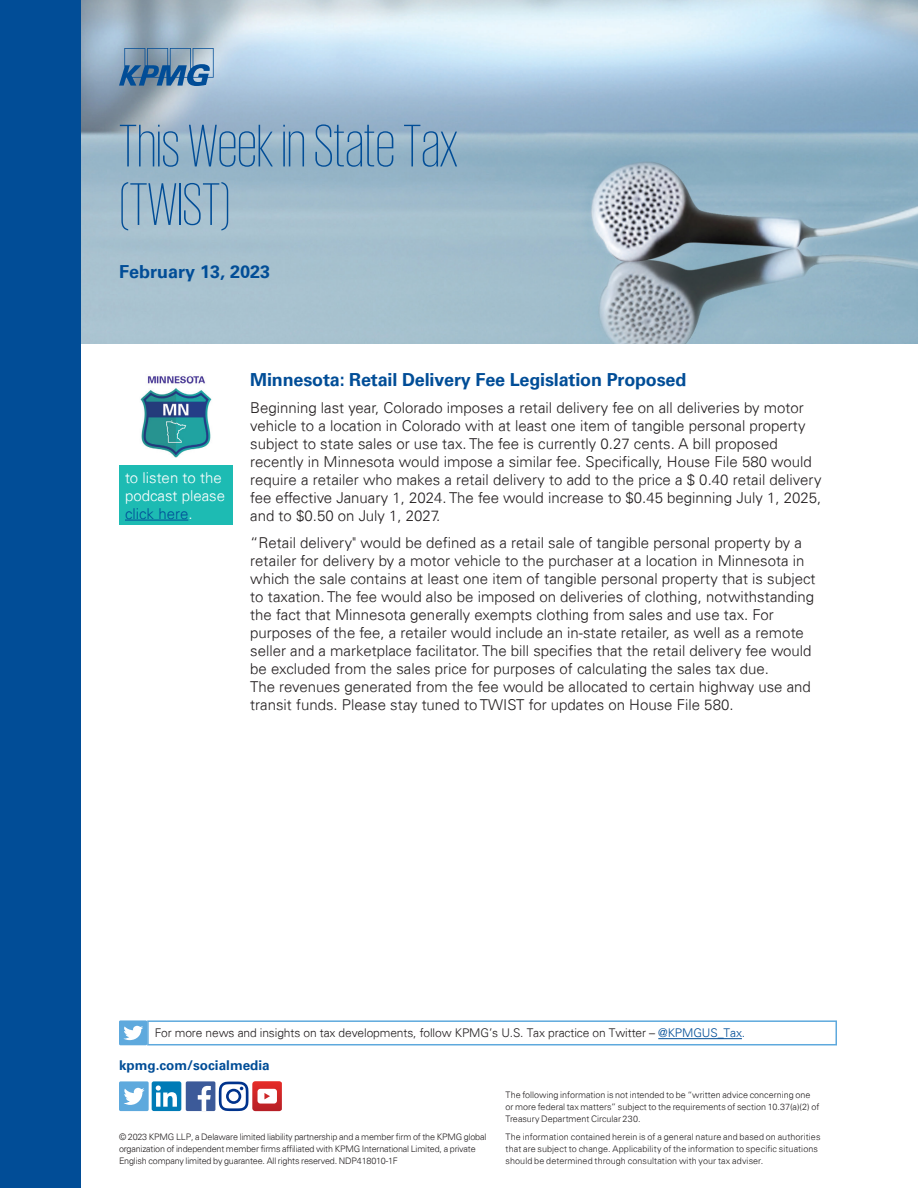
<style>
.page{position:relative;width:918px;height:1188px;background:#fff}
.page>*{position:absolute;margin:0;border:0;box-sizing:border-box;transform-origin:0 0}
.Title_60pt_White{font:200 61.5px/58.5px "KPMG";color:#014d97}
.Body_Copy{font:700 18px "Univers 65";letter-spacing:-.01em;color:#014d97}
.Subhead_9pt{font:700 18px "Univers 65";color:#014d97}
.Body_Copy-2{font:300 15px/18px "Univers 45";color:#231f20}
.Folio{font:300 15px/18px "Univers 45";color:#fff}
.URL{font:700 13.5px "Univers 65";color:#014d97}
.Folio-2{font:300 12px "Univers 45";letter-spacing:-.01em;color:#231f20}
.Legal_6pt{font:300 9px/12px "Univers 45";letter-spacing:-.005em;color:#231f20}
.s1{color:#014d97}
</style>
<div class="page">
<img style="left:81px;top:0;width:837px;height:344px">
<svg style="left:119px;top:48px;width:95px;height:38px;background:#638aad"></svg>
<div style="left:0;top:0;width:81px;height:1188px;background:#014d97"></div>
<img style="left:140px;top:376px;width:72px;height:82px">
<div style="left:119px;top:465px;width:114px;height:60px;background:#1dbbb3"></div>
<hr style="left:125px;top:520px;width:63px;height:1px;background:#014d97">
<div style="left:119px;top:1081px;width:30px;height:30px;background:#5ea9dd;border-radius:2px"></div>
<svg style="left:124px;top:1088px;width:21px;height:17px"></svg>
<div style="left:152px;top:1081px;width:29px;height:30px;background:#007bb6;border-radius:2px"></div>
<svg style="left:156px;top:1085px;width:21px;height:22px"></svg>
<div style="left:186px;top:1081px;width:29px;height:30px;background:#3c5a99;border-radius:2px"></div>
<svg style="left:198px;top:1086px;width:13px;height:25px"></svg>
<svg style="left:219px;top:1081px;width:63px;height:30px"></svg>
<hr style="left:658px;top:1038px;width:84px;height:1px;background:#014d97">
<div style="left:147px;top:1020px;width:690px;height:25px;border:2px solid #5ea9dd"></div>
<div style="left:119px;top:1020px;width:28px;height:25px;background:#5ea9dd"></div>
<svg style="left:123px;top:1026px;width:20px;height:14px"></svg>
<p class="Title_60pt_White" style="left:119px;top:115px;width:340px">This Week in State Tax (TWIST)</p>
<p class="Subhead_9pt" style="left:119px;top:261px;width:153px">February 13, 2023</p>
<p class="Folio" style="left:125px;top:468px;width:102px">to listen to the podcast please <span class="s1">click here</span>.</p>
<p class="Body_Copy" style="left:250px;top:369px;width:438px">Minnesota: Retail Delivery Fee Legislation Proposed</p>
<p class="Body_Copy-2" style="left:250px;top:399px;width:573px">Beginning last year, Colorado imposes a retail delivery fee on all deliveries by motor vehicle to a location in Colorado with at least one item of tangible personal property subject to state sales or use tax. The fee is currently 0.27 cents. A bill proposed recently in Minnesota would impose a similar fee. Specifically, House File 580 would require a retailer who makes a retail delivery to add to the price a $ 0.40 retail delivery fee effective January 1, 2024. The fee would increase to $0.45 beginning July 1, 2025, and to $0.50 on July 1, 2027.</p>
<p class="Body_Copy-2" style="left:250px;top:534px;width:567px">“Retail delivery" would be defined as a retail sale of tangible personal property by a retailer for delivery by a motor vehicle to the purchaser at a location in Minnesota in which the sale contains at least one item of tangible personal property that is subject to taxation. The fee would also be imposed on deliveries of clothing, notwithstanding the fact that Minnesota generally exempts clothing from sales and use tax. For purposes of the fee, a retailer would include an in-state retailer, as well as a remote seller and a marketplace facilitator. The bill specifies that the retail delivery fee would be excluded from the sales price for purposes of calculating the sales tax due.<br>The revenues generated from the fee would be allocated to certain highway use and transit funds. Please stay tuned to TWIST for updates on House File 580.</p>
<p class="Folio-2" style="left:155px;top:1026px;width:592px">For more news and insights on tax developments, follow KPMG’s U.S. Tax practice on Twitter – <span class="s1">@KPMGUS_Tax.</span></p>
<p class="URL" style="left:119px;top:1057px;width:152px">kpmg.com/socialmedia</p>
<p class="Legal_6pt" style="left:119px;top:1131px;width:369px">© 2023 KPMG LLP, a Delaware limited liability partnership and a member firm of the KPMG global organization of independent member firms affiliated with KPMG International Limited, a private<br>English company limited by guarantee. All rights reserved. NDP418010-1F</p>
<p class="Legal_6pt" style="left:506px;top:1089px;width:315px">The following information is not intended to be “written advice concerning one or more federal tax matters” subject to the requirements of section 10.37(a)(2) of<br>Treasury Department Circular 230.</p>
<p class="Legal_6pt" style="left:506px;top:1131px;width:316px">The information contained herein is of a general nature and based on authorities that are subject to change. Applicability of the information to specific situations should be determined through consultation with your tax adviser.</p>
</div>
